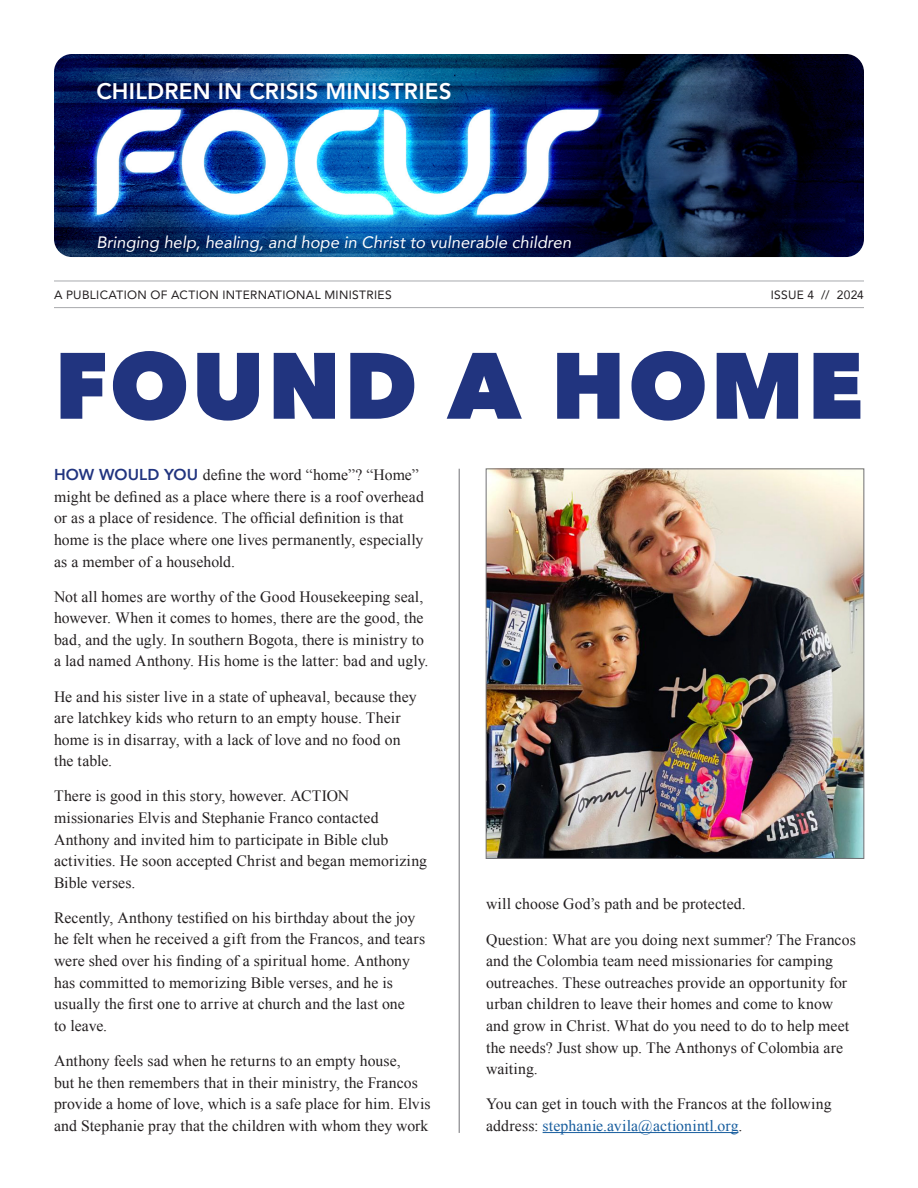
<style>
.page{position:relative;width:918px;height:1188px;background:#fff}
.page>*{position:absolute;margin:0;border:0;box-sizing:border-box;transform-origin:0 0}
.t1{font:800 93px "Avenir Next";letter-spacing:.03em;color:#21347f}
.t2{font:800 22.5px "Avenir";letter-spacing:.01em;color:#fff}
.t3{font:italic 16.5px "Avenir";color:#fff}
.t4{font:15.75px/21.6px "Times New Roman";letter-spacing:.005em;color:#231f20}
.t5{font:12px "Avenir";letter-spacing:.03em;color:#231f20}
.s1{font-family:"Avenir";font-weight:800;color:#21347f}
.s2{color:#175d9e}
</style>
<div class="page">
<img style="left:54px;top:54px;width:810px;height:203px">
<hr style="left:459px;top:469px;width:1px;height:664px;background:#717074">
<hr style="left:54px;top:307px;width:810px;height:1px;background:#a8a9ad">
<hr style="left:54px;top:281px;width:810px;height:1px;background:#a8a9ad">
<hr style="left:543px;top:1132px;width:195px;height:1px;background:#175d9e">
<img style="left:488px;top:471px;width:374px;height:386px">
<div style="left:486px;top:469px;width:378px;height:390px;border:1px solid #717074"></div>
<h2 class="t2" style="left:96px;top:74px;width:357px">CHILDREN IN CRISIS MINISTRIES</h2>
<p class="t3" style="left:96px;top:232px;width:476px">Bringing help, healing, and hope in Christ to vulnerable children</p>
<p class="t5" style="left:54px;top:285px;width:339px">A PUBLICATION OF ACTION INTERNATIONAL MINISTRIES</p>
<p class="t5" style="left:771px;top:285px;width:95px">ISSUE 4 // 2024</p>
<h1 class="t1" style="left:54px;top:328px;width:811px">FOUND A HOME</h1>
<p class="t4" style="left:54px;top:464px;width:371px"><span class="s1">HOW WOULD YOU</span> define the word “home”? “Home” might be defined as a place where there is a roof overhead or as a place of residence. The official definition is that home is the place where one lives permanently, especially as a member of a household.</p>
<p class="t4" style="left:54px;top:585px;width:376px">Not all homes are worthy of the Good Housekeeping seal, however. When it comes to homes, there are the good, the bad, and the ugly. In southern Bogota, there is ministry to a lad named Anthony. His home is the latter: bad and ugly.</p>
<p class="t4" style="left:54px;top:685px;width:364px">He and his sister live in a state of upheaval, because they are latchkey kids who return to an empty house. Their home is in disarray, with a lack of love and no food on the table.</p>
<p class="t4" style="left:54px;top:785px;width:375px">There is good in this story, however. ACTION missionaries Elvis and Stephanie Franco contacted Anthony and invited him to participate in Bible club activities. He soon accepted Christ and began memorizing Bible verses.</p>
<p class="t4" style="left:54px;top:907px;width:373px">Recently, Anthony testified on his birthday about the joy he felt when he received a gift from the Francos, and tears were shed over his finding of a spiritual home. Anthony has committed to memorizing Bible verses, and he is usually the first one to arrive at church and the last one<br>to leave.</p>
<p class="t4" style="left:54px;top:1050px;width:378px">Anthony feels sad when he returns to an empty house,<br>but he then remembers that in their ministry, the Francos provide a home of love, which is a safe place for him. Elvis and Stephanie pray that the children with whom they work</p>
<p class="t4" style="left:486px;top:893px;width:261px">will choose God’s path and be protected.</p>
<p class="t4" style="left:486px;top:928px;width:371px">Question: What are you doing next summer? The Francos and the Colombia team need missionaries for camping outreaches. These outreaches provide an opportunity for urban children to leave their homes and come to know and grow in Christ. What do you need to do to help meet the needs? Just show up. The Anthonys of Colombia are waiting.</p>
<p class="t4" style="left:486px;top:1093px;width:347px">You can get in touch with the Francos at the following address: <span class="s2">stephanie.avila@actionintl.org</span>.</p>
</div>
